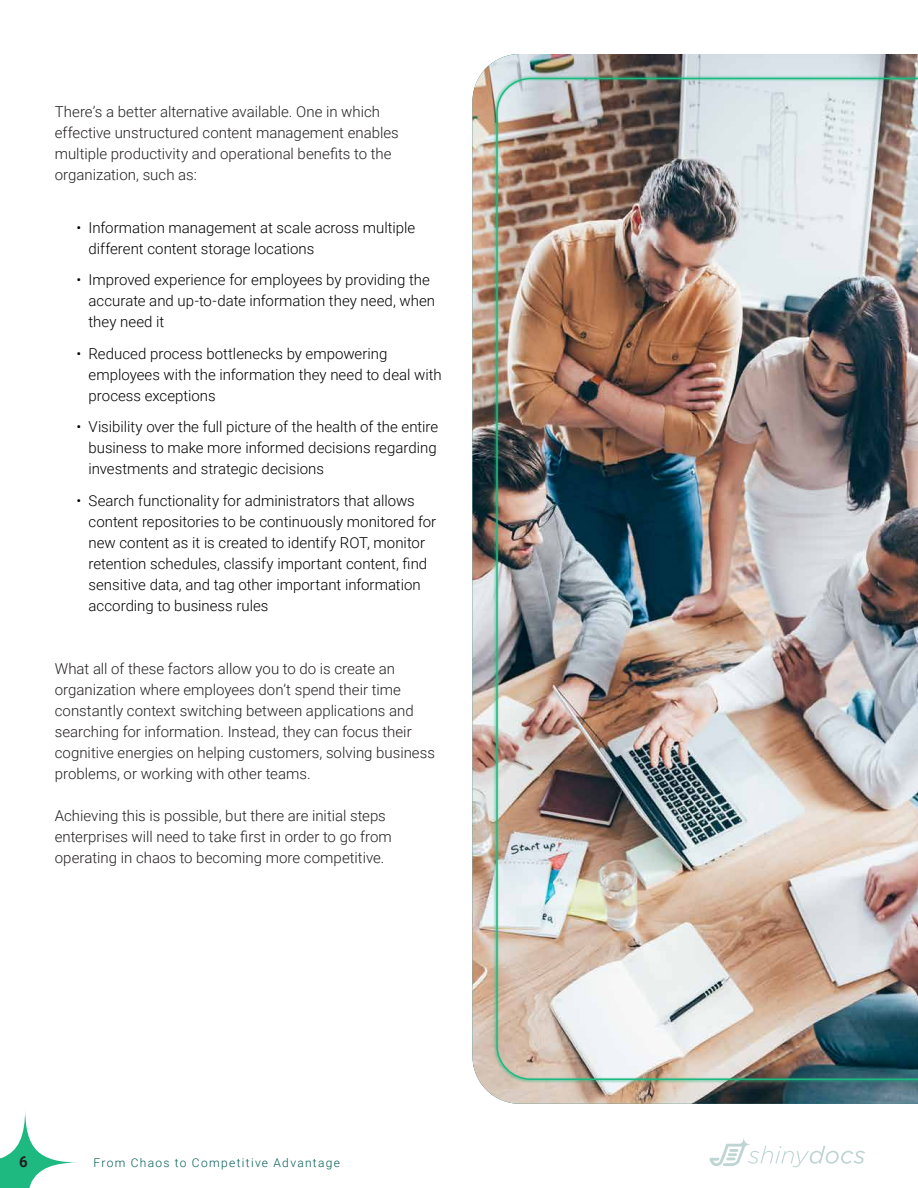
<style>
.page{position:relative;width:918px;height:1188px;background:#fff}
.page>*{position:absolute;margin:0;border:0;box-sizing:border-box;transform-origin:0 0}
.t1{font:300 15px/21px "Roboto";color:#000}
.Body_-_10pt{font:300 15px/21px "Roboto";color:#231f20}
.t2{font:700 15px "Roboto";color:#231f20}
.t3{font:300 12px "Roboto";letter-spacing:.11em;color:#045d56}
</style>
<div class="page">
<svg style="left:0;top:1110px;width:78px;height:78px"></svg>
<svg style="left:709px;top:1138px;width:156px;height:29px"></svg>
<img style="left:472px;top:54px;width:446px;height:1050px">
<img style="left:496px;top:78px;width:422px;height:1002px">
<p class="Body_-_10pt" style="left:55px;top:101px;width:346px">There’s a better alternative available. One in which effective unstructured content management enables multiple productivity and operational benefits to the organization, such as:</p>
<p class="t1" style="left:89px;top:216px;width:328px;text-indent:-12px">• Information management at scale across multiple different content storage locations</p>
<p class="t1" style="left:89px;top:269px;width:348px;text-indent:-12px">• Improved experience for employees by providing the accurate and up-to-date information they need, when they need it</p>
<p class="t1" style="left:89px;top:342px;width:355px;text-indent:-12px">• Reduced process bottlenecks by empowering employees with the information they need to deal with process exceptions</p>
<p class="t1" style="left:89px;top:416px;width:351px;text-align:justify;text-indent:-12px">• Visibility over the full picture of the health of the entire business to make more informed decisions regarding investments and strategic decisions</p>
<p class="t1" style="left:89px;top:489px;width:349px;text-indent:-12px">• Search functionality for administrators that allows content repositories to be continuously monitored for new content as it is created to identify ROT, monitor retention schedules, classify important content, find sensitive data, and tag other important information according to business rules</p>
<p class="Body_-_10pt" style="left:55px;top:657px;width:382px">What all of these factors allow you to do is create an organization where employees don’t spend their time constantly context switching between applications and searching for information. Instead, they can focus their cognitive energies on helping customers, solving business problems, or working with other teams.</p>
<p class="Body_-_10pt" style="left:55px;top:804px;width:339px">Achieving this is possible, but there are initial steps enterprises will need to take first in order to go from operating in chaos to becoming more competitive.</p>
<p class="t2" style="left:19px;top:1151px;width:10px">6</p>
<p class="t3" style="left:94px;top:1154px;width:248px">From Chaos to Competitive Advantage</p>
</div>
